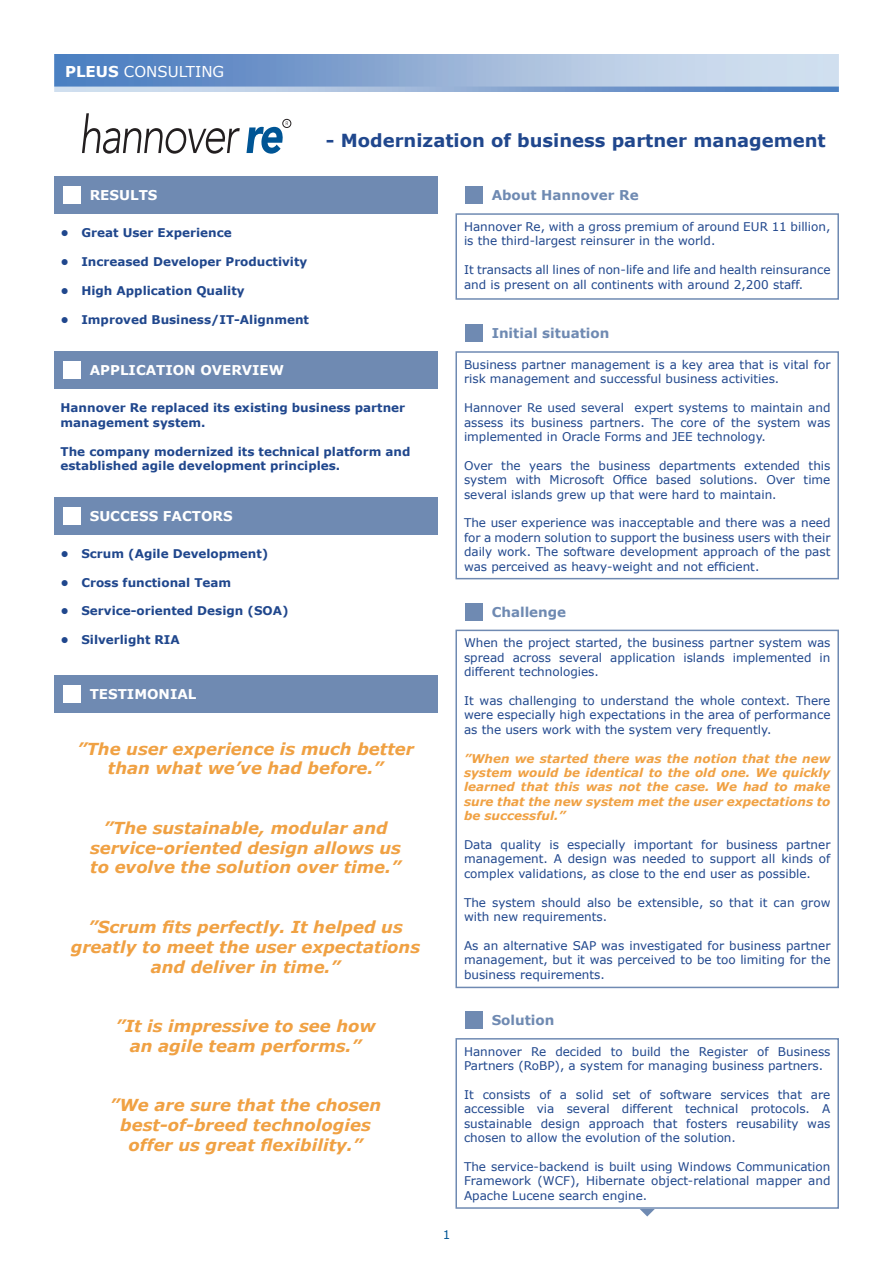
<style>
.page{position:relative;width:893px;height:1263px;background:#fff}
.page>*{position:absolute;margin:0;border:0;box-sizing:border-box;transform-origin:0 0}
.t1{font:700 18px "Verdana";color:#20478d}
.t2{font:italic 700 16.5px/19.8px "Verdana";color:#f0a143;text-align:center}
.t3{font:15px "Verdana";color:#fff}
.t4{font:700 13.5px "Verdana";color:#fff}
.t5{font:700 13.5px "Verdana";color:#6f8ab2}
.t6{font:12px/14.4px "Verdana";color:#20478d;text-align:justify}
.t7{font:700 12px/14.4px "Verdana";color:#20478d}
.t8{font:italic 700 12px/14.4px "Verdana";color:#f0a143;text-align:justify}
.t9{font:12px "Verdana";color:#005595}
.s1{font-weight:700}
</style>
<div class="page">
<svg style="left:640px;top:1209px;width:15px;height:7px"></svg>
<svg style="left:82px;top:113px;width:158px;height:41px"></svg>
<div style="left:282px;top:119px;width:9px;height:9px;border:1px solid #231f20;border-radius:50%"></div>
<svg style="left:246px;top:121px;width:42px;height:33px"></svg>
<img style="left:54px;top:54px;width:785px;height:38px">
<div style="left:54px;top:177px;width:383px;height:37px;background:#6f8ab2"></div>
<div style="left:54px;top:352px;width:383px;height:37px;background:#6f8ab2"></div>
<div style="left:54px;top:498px;width:383px;height:37px;background:#6f8ab2"></div>
<div style="left:54px;top:675px;width:383px;height:37px;background:#6f8ab2"></div>
<div style="left:465px;top:186px;width:17px;height:18px;background:#6f8ab2"></div>
<div style="left:465px;top:1011px;width:17px;height:17px;background:#6f8ab2"></div>
<div style="left:465px;top:324px;width:17px;height:18px;background:#6f8ab2"></div>
<div style="left:465px;top:603px;width:17px;height:17px;background:#6f8ab2"></div>
<div style="left:64px;top:186px;width:17px;height:18px;background:#fff"></div>
<div style="left:64px;top:362px;width:17px;height:17px;background:#fff"></div>
<div style="left:64px;top:508px;width:17px;height:17px;background:#fff"></div>
<div style="left:64px;top:685px;width:17px;height:18px;background:#fff"></div>
<div style="left:455px;top:213px;width:384px;height:87px;border:2px solid #6f8ab2"></div>
<div style="left:455px;top:351px;width:384px;height:228px;border:2px solid #6f8ab2"></div>
<div style="left:455px;top:630px;width:384px;height:358px;border:2px solid #6f8ab2"></div>
<div style="left:455px;top:1038px;width:384px;height:171px;border:2px solid #6f8ab2"></div>
<p class="t3" style="left:65px;top:61px;width:161px"><span class="s1">PLEUS</span> CONSULTING</p>
<p class="t4" style="left:90px;top:186px;width:69px">RESULTS</p>
<p class="t7" style="left:61px;top:226px;width:173px">• Great User Experience</p>
<p class="t7" style="left:61px;top:254px;width:248px">• Increased Developer Productivity</p>
<p class="t7" style="left:61px;top:283px;width:186px">• High Application Quality</p>
<p class="t7" style="left:61px;top:312px;width:250px">• Improved Business/IT-Alignment</p>
<h1 class="t1" style="left:326px;top:127px;width:501px">- Modernization of business partner management</h1>
<p class="t5" style="left:492px;top:186px;width:148px">About Hannover Re</p>
<p class="t6" style="left:464px;top:219px;width:368px">Hannover Re, with a gross premium of around EUR 11 billion, is the third-largest reinsurer in the world.</p>
<p class="t6" style="left:464px;top:262px;width:368px">It transacts all lines of non-life and life and health reinsurance and is present on all continents with around 2,200 staff.</p>
<p class="t5" style="left:492px;top:324px;width:119px">Initial situation</p>
<p class="t4" style="left:90px;top:361px;width:196px">APPLICATION OVERVIEW</p>
<p class="t7" style="left:61px;top:400px;width:346px">Hannover Re replaced its existing business partner management system.</p>
<p class="t7" style="left:61px;top:444px;width:351px">The company modernized its technical platform and established agile development principles.</p>
<p class="t4" style="left:90px;top:507px;width:144px">SUCCESS FACTORS</p>
<p class="t7" style="left:61px;top:546px;width:209px">• Scrum (Agile Development)</p>
<p class="t7" style="left:61px;top:575px;width:172px">• Cross functional Team</p>
<p class="t7" style="left:61px;top:604px;width:229px">• Service-oriented Design (SOA)</p>
<p class="t7" style="left:61px;top:632px;width:121px">• Silverlight RIA</p>
<p class="t4" style="left:90px;top:684px;width:108px">TESTIMONIAL</p>
<h2 class="t2" style="left:77px;top:738px;width:339px">”The user experience is much better than what we’ve had before.”</h2>
<h2 class="t2" style="left:90px;top:818px;width:312px">”The sustainable, modular and service-oriented design allows us to evolve the solution over time.”</h2>
<h2 class="t2" style="left:71px;top:917px;width:351px">”Scrum fits perfectly. It helped us greatly to meet the user expectations and deliver in time.”</h2>
<h2 class="t2" style="left:115px;top:1016px;width:262px">”It is impressive to see how an agile team performs.”</h2>
<h2 class="t2" style="left:110px;top:1095px;width:273px">”We are sure that the chosen best-of-breed technologies offer us great flexibility.”</h2>
<p class="t9" style="left:443px;top:1227px;width:9px">1</p>
<p class="t6" style="left:464px;top:357px;width:368px">Business partner management is a key area that is vital for risk management and successful business activities.</p>
<p class="t6" style="left:464px;top:400px;width:368px">Hannover Re used several expert systems to maintain and assess its business partners. The core of the system was implemented in Oracle Forms and JEE technology.</p>
<p class="t6" style="left:464px;top:458px;width:368px">Over the years the business departments extended this system with Microsoft Office based solutions. Over time several islands grew up that were hard to maintain.</p>
<p class="t6" style="left:464px;top:516px;width:368px">The user experience was inacceptable and there was a need for a modern solution to support the business users with their daily work. The software development approach of the past was perceived as heavy-weight and not efficient.</p>
<p class="t5" style="left:492px;top:602px;width:76px">Challenge</p>
<p class="t6" style="left:464px;top:636px;width:368px">When the project started, the business partner system was spread across several application islands implemented in different technologies.</p>
<p class="t6" style="left:464px;top:693px;width:368px">It was challenging to understand the whole context. There were especially high expectations in the area of performance as the users work with the system very frequently.</p>
<p class="t8" style="left:464px;top:751px;width:368px">”When we started there was the notion that the new system would be identical to the old one. We quickly learned that this was not the case. We had to make sure that the new system met the user expectations to be successful.”</p>
<p class="t6" style="left:464px;top:837px;width:368px">Data quality is especially important for business partner management. A design was needed to support all kinds of complex validations, as close to the end user as possible.</p>
<p class="t6" style="left:464px;top:895px;width:368px">The system should also be extensible, so that it can grow with new requirements.</p>
<p class="t6" style="left:464px;top:938px;width:368px">As an alternative SAP was investigated for business partner management, but it was perceived to be too limiting for the business requirements.</p>
<p class="t5" style="left:492px;top:1010px;width:64px">Solution</p>
<p class="t6" style="left:464px;top:1044px;width:368px">Hannover Re decided to build the Register of Business<br>Partners (RoBP), a system for managing business partners.</p>
<p class="t6" style="left:464px;top:1087px;width:368px">It consists of a solid set of software services that are accessible via several different technical protocols. A sustainable design approach that fosters reusability was chosen to allow the evolution of the solution.</p>
<p class="t6" style="left:464px;top:1159px;width:368px">The service-backend is built using Windows Communication Framework (WCF), Hibernate object-relational mapper and Apache Lucene search engine.</p>
</div>
